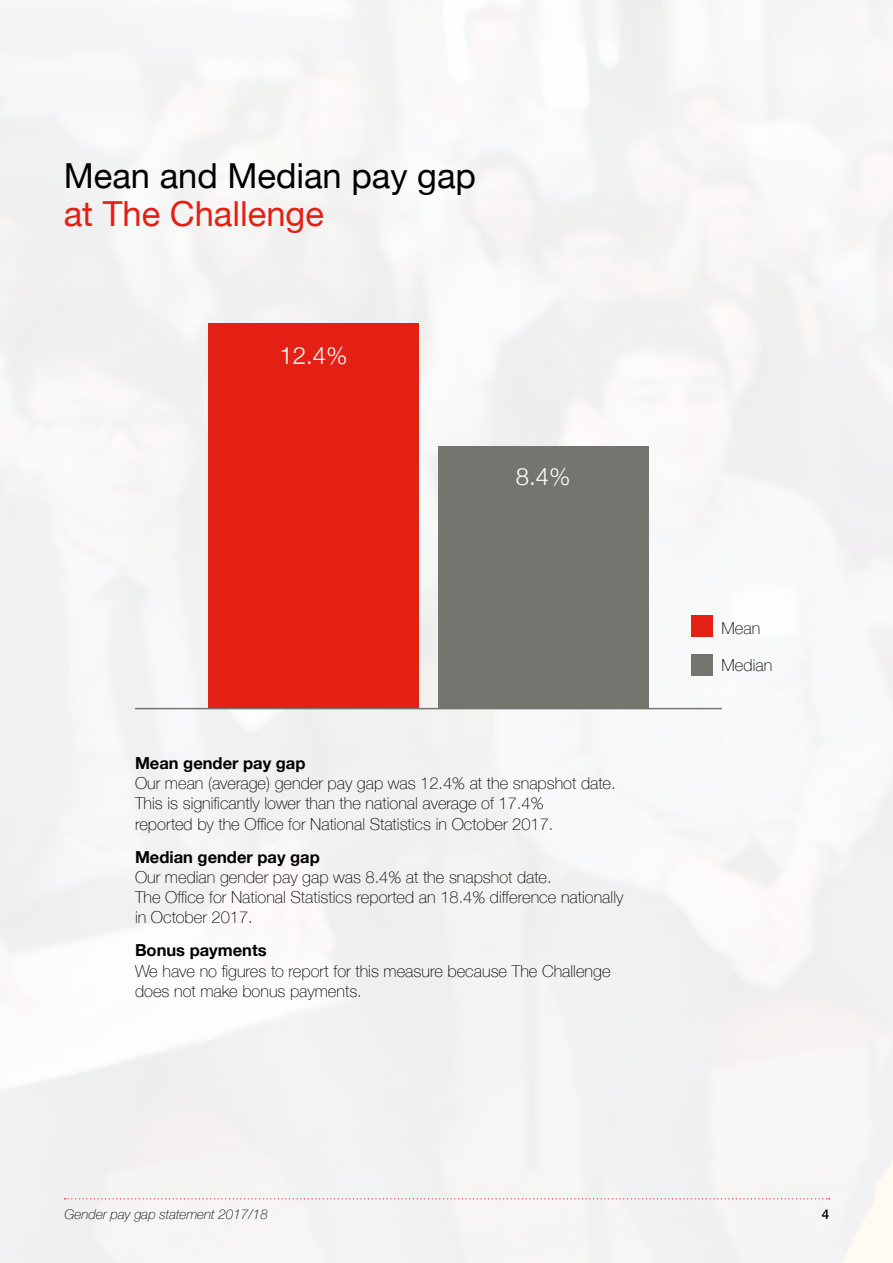
<style>
.page{position:relative;width:893px;height:1263px;background:#f5f4f4}
.page>*{position:absolute;margin:0;border:0;box-sizing:border-box;transform-origin:0 0}
.t1{font:34.5px "Helvetica Neue";color:#000}
.t2{font:34.5px "Helvetica Neue";color:#e41f13}
.t3{font:300 24px "Helvetica Neue";color:#fff}
.t4{font:100 16.5px/20.2px "Helvetica Neue";color:#000}
.t5{font:700 16.5px "Helvetica Neue";color:#000}
.t6{font:italic 100 13.5px "Helvetica Neue";color:#000}
.t7{font:500 13.5px "Helvetica Neue";color:#000}
</style>
<div class="page">
<div style="left:209px;top:323px;width:210px;height:385px;background:#e41f13"></div>
<div style="left:438px;top:446px;width:210px;height:262px;background:#73766e"></div>
<div style="left:691px;top:654px;width:21px;height:21px;background:#73766e"></div>
<div style="left:691px;top:616px;width:21px;height:21px;background:#e41f13"></div>
<hr style="left:135px;top:708px;width:587px;height:1px;background:#73766e">
<svg style="left:64px;top:1198px;width:766px;height:1px"></svg>
<h1 class="t1" style="left:64px;top:150px;width:414px">Mean and Median pay gap</h1>
<h1 class="t2" style="left:64px;top:189px;width:262px">at The Challenge</h1>
<h2 class="t3" style="left:280px;top:336px;width:70px">12.4%</h2>
<h2 class="t3" style="left:516px;top:457px;width:56px">8.4%</h2>
<p class="t5" style="left:135px;top:750px;width:172px">Mean gender pay gap</p>
<p class="t4" style="left:135px;top:772px;width:482px">Our mean (average) gender pay gap was 12.4% at the snapshot date.<br>This is significantly lower than the national average of 17.4%<br>reported by the Office for National Statistics in October 2017.</p>
<p class="t5" style="left:135px;top:844px;width:186px">Median gender pay gap</p>
<p class="t4" style="left:135px;top:866px;width:490px">Our median gender pay gap was 8.4% at the snapshot date.<br>The Office for National Statistics reported an 18.4% difference nationally in October 2017.</p>
<p class="t5" style="left:135px;top:937px;width:133px">Bonus payments</p>
<p class="t4" style="left:135px;top:960px;width:477px">We have no figures to report for this measure because The Challenge does not make bonus payments.</p>
<p class="t4" style="left:722px;top:617px;width:40px">Mean</p>
<p class="t4" style="left:722px;top:654px;width:52px">Median</p>
<p class="t6" style="left:65px;top:1203px;width:205px">Gender pay gap statement 2017/18</p>
<p class="t7" style="left:822px;top:1203px;width:9px">4</p>
</div>
